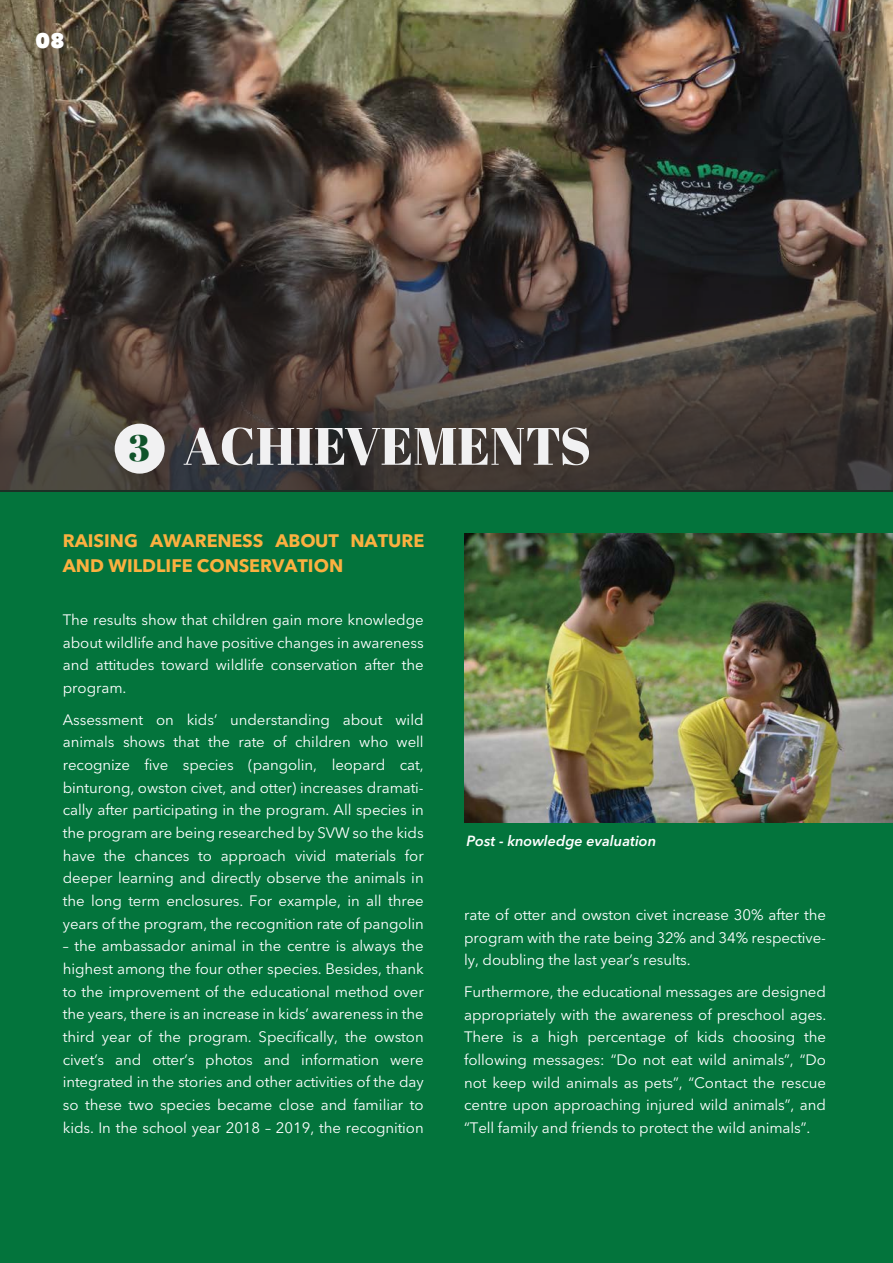
<style>
.page{position:relative;width:893px;height:1263px;background:#03743c}
.page>*{position:absolute;margin:0;border:0;box-sizing:border-box;transform-origin:0 0}
.t1{font:52.5px "VNF Abril Fatface";color:#f1f1f2}
.t2{font:800 21px "Avenir Next LT Pro";color:#fff}
.t3{font:700 18px/25.5px "Avenir Next LT Pro";color:#fbb040}
.t4{font:15px/22.6px "Avenir Next LT Pro";letter-spacing:-.005em;color:#fff;text-align:justify}
.t5{font:italic 600 14.55px "Avenir Next LT Pro";color:#fff}
.s1{font-size:37.5px;color:#10532a}
</style>
<div class="page">
<img style="left:0;top:0;width:893px;height:491px">
<div style="left:115px;top:424px;width:50px;height:50px;background:#f1f1f2;border-radius:50%"></div>
<img style="left:465px;top:533px;width:428px;height:289px">
<h2 class="t2" style="left:35px;top:28px;width:31px">08</h2>
<h1 class="t1" style="left:129px;top:406px;width:464px"><span class="s1">3</span> ACHIEVEMENTS</h1>
<p class="t3" style="left:63px;top:527px;width:363px">RAISING AWARENESS ABOUT NATURE<br>AND WILDLIFE CONSERVATION</p>
<p class="t4" style="left:63px;top:608px;width:362px">The results show that children gain more knowledge about wildlife and have positive changes in awareness and attitudes toward wildlife conservation after the program.</p>
<p class="t4" style="left:63px;top:707px;width:362px">Assessment on kids’ understanding about wild animals shows that the rate of children who well recognize five species (pangolin, leopard cat, binturong, owston civet, and otter) increases dramati&shy;cally after participating in the program. All species in the program are being researched by SVW so the kids have the chances to approach vivid materials for deeper learning and directly observe the animals in the long term enclosures. For example, in all three years of the program, the recognition rate of pangolin</p>
<p class="t4" style="left:63px;top:934px;width:362px">– the ambassador animal in the centre is always the highest among the four other species. Besides, thank to the improvement of the educational method over the years, there is an increase in kids’ awareness in the third year of the program. Specifically, the owston civet’s and otter’s photos and information were integrated in the stories and other activities of the day so these two species became close and familiar to kids. In the school year 2018 – 2019, the recognition</p>
<p class="t5" style="left:466px;top:829px;width:191px">Post - knowledge evaluation</p>
<p class="t4" style="left:464px;top:903px;width:363px">rate of otter and owston civet increase 30% after the program with the rate being 32% and 34% respective&shy;ly, doubling the last year’s results.</p>
<p class="t4" style="left:464px;top:980px;width:364px">Furthermore, the educational messages are designed appropriately with the awareness of preschool ages.<br>There is a high percentage of kids choosing the following messages: “Do not eat wild animals”, “Do not keep wild animals as pets”, “Contact the rescue centre upon approaching injured wild animals”, and “Tell family and friends to protect the wild animals”.</p>
</div>
